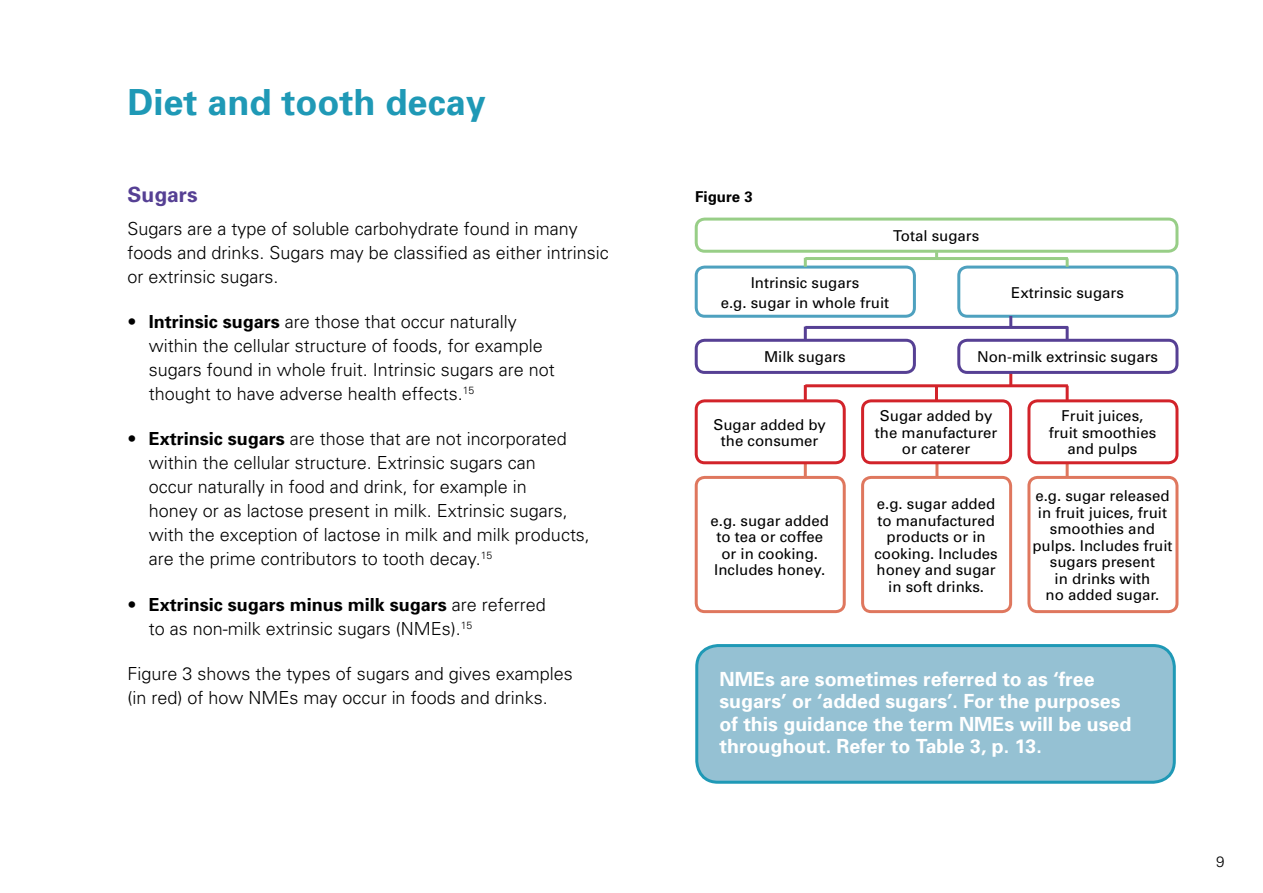
<style>
.page{position:relative;width:1263px;height:893px;background:#fff}
.page>*{position:absolute;margin:0;border:0;box-sizing:border-box;transform-origin:0 0}
.t1{font:700 36px "Univers";color:#1f99b6}
.t2{font:700 21px "Univers";color:#564094}
.t3{font:700 19.5px/22.5px "Univers";color:#fff}
.t4{font:300 18px/24px "Univers";color:#000}
.t5{font:15px/16.5px "Univers";color:#000;text-align:center}
.t6{font:700 15px "Univers";color:#000}
.t7{font:300 15px "Univers";color:#000}
.s1{font-weight:700}
</style>
<div class="page">
<div style="left:697px;top:646px;width:477px;height:136px;background:#95c1d3;border-radius:21px"></div>
<div style="left:695px;top:644px;width:481px;height:140px;border:3px solid #1f99b6;border-radius:21px"></div>
<svg style="left:1009px;top:374px;width:3px;height:10px"></svg>
<hr style="left:804px;top:463px;width:3px;height:14px;background:#df775e">
<hr style="left:1066px;top:463px;width:3px;height:14px;background:#df775e">
<hr style="left:935px;top:462px;width:3px;height:15px;background:#df775e">
<div style="left:695px;top:399px;width:151px;height:65px;border:3px solid #d2232a;border-radius:9px"></div>
<div style="left:695px;top:218px;width:483px;height:35px;border:3px solid #98ce87;border-radius:9px"></div>
<div style="left:695px;top:266px;width:221px;height:52px;border:3px solid #4ea1bf;border-radius:9px"></div>
<div style="left:695px;top:339px;width:221px;height:35px;border:3px solid #564094;border-radius:9px"></div>
<div style="left:695px;top:476px;width:151px;height:137px;border:3px solid #df775e;border-radius:9px"></div>
<div style="left:861px;top:399px;width:151px;height:65px;border:3px solid #d2232a;border-radius:9px"></div>
<div style="left:861px;top:476px;width:151px;height:137px;border:3px solid #df775e;border-radius:9px"></div>
<div style="left:1027px;top:399px;width:151px;height:65px;border:3px solid #d2232a;border-radius:9px"></div>
<div style="left:1027px;top:476px;width:151px;height:137px;border:3px solid #df775e;border-radius:9px"></div>
<div style="left:957px;top:266px;width:221px;height:52px;border:3px solid #4ea1bf;border-radius:9px"></div>
<div style="left:957px;top:339px;width:221px;height:35px;border:3px solid #564094;border-radius:9px"></div>
<svg style="left:935px;top:252px;width:3px;height:5px"></svg>
<svg style="left:804px;top:258px;width:3px;height:9px"></svg>
<svg style="left:1066px;top:258px;width:3px;height:9px"></svg>
<hr style="left:805px;top:257px;width:263px;height:3px;background:#98ce87">
<hr style="left:804px;top:385px;width:3px;height:16px;background:#d2232a">
<hr style="left:1066px;top:386px;width:3px;height:15px;background:#d2232a">
<hr style="left:805px;top:384px;width:263px;height:3px;background:#d2232a">
<svg style="left:804px;top:327px;width:3px;height:13px"></svg>
<svg style="left:1066px;top:327px;width:3px;height:13px"></svg>
<hr style="left:805px;top:326px;width:263px;height:3px;background:#564094">
<svg style="left:1009px;top:316px;width:3px;height:10px"></svg>
<hr style="left:935px;top:385px;width:3px;height:16px;background:#d2232a">
<h1 class="t1" style="left:128px;top:79px;width:360px">Diet and tooth decay</h1>
<p class="t2" style="left:128px;top:181px;width:72px">Sugars</p>
<p class="t4" style="left:128px;top:216px;width:483px">Sugars are a type of soluble carbohydrate found in many foods and drinks. Sugars may be classified as either intrinsic or extrinsic sugars.</p>
<p class="t4" style="left:149px;top:309px;width:408px;text-indent:-21px">• <span class="s1">Intrinsic sugars</span> are those that occur naturally within the cellular structure of foods, for example sugars found in whole fruit. Intrinsic sugars are not thought to have adverse health effects.<sup>15</sup></p>
<p class="t4" style="left:149px;top:426px;width:443px;text-indent:-21px">• <span class="s1">Extrinsic sugars</span> are those that are not incorporated within the cellular structure. Extrinsic sugars can<br>occur naturally in food and drink, for example in<br>honey or as lactose present in milk. Extrinsic sugars, with the exception of lactose in milk and milk products, are the prime contributors to tooth decay.<sup>15</sup></p>
<p class="t4" style="left:149px;top:592px;width:399px;text-indent:-21px">• <span class="s1">Extrinsic sugars minus milk sugars</span> are referred to as non-milk extrinsic sugars (NMEs).<sup>15</sup></p>
<p class="t4" style="left:128px;top:661px;width:447px">Figure 3 shows the types of sugars and gives examples (in red) of how NMEs may occur in foods and drinks.</p>
<p class="t6" style="left:695px;top:187px;width:59px">Figure 3</p>
<p class="t5" style="left:893px;top:227px;width:87px">Total sugars</p>
<p class="t5" style="left:721px;top:272px;width:170px;line-height:19.6px">Intrinsic sugars<br>e.g. sugar in whole fruit</p>
<p class="t5" style="left:1011px;top:284px;width:114px">Extrinsic sugars</p>
<p class="t5" style="left:764px;top:349px;width:83px">Milk sugars</p>
<p class="t5" style="left:713px;top:416px;width:114px">Sugar added by the consumer</p>
<p class="t5" style="left:710px;top:512px;width:120px">e.g. sugar added to tea or coffee or in cooking.<br>Includes honey.</p>
<p class="t5" style="left:977px;top:349px;width:182px">Non-milk extrinsic sugars</p>
<p class="t5" style="left:875px;top:408px;width:124px">Sugar added by the manufacturer or caterer</p>
<p class="t5" style="left:874px;top:495px;width:125px">e.g. sugar added to manufactured products or in cooking. Includes honey and sugar in soft drinks.</p>
<p class="t5" style="left:1049px;top:408px;width:109px">Fruit juices, fruit smoothies and pulps</p>
<p class="t5" style="left:1032px;top:487px;width:142px">e.g. sugar released in fruit juices, fruit smoothies and pulps. Includes fruit sugars present<br>in drinks with<br>no added sugar.</p>
<p class="t3" style="left:719px;top:667px;width:413px">NMEs are sometimes referred to as ‘free sugars’ or ‘added sugars’. For the purposes of this guidance the term NMEs will be used throughout. Refer to Table 3, p. 13.</p>
<p class="t7" style="left:1216px;top:852px;width:10px">9</p>
</div>
